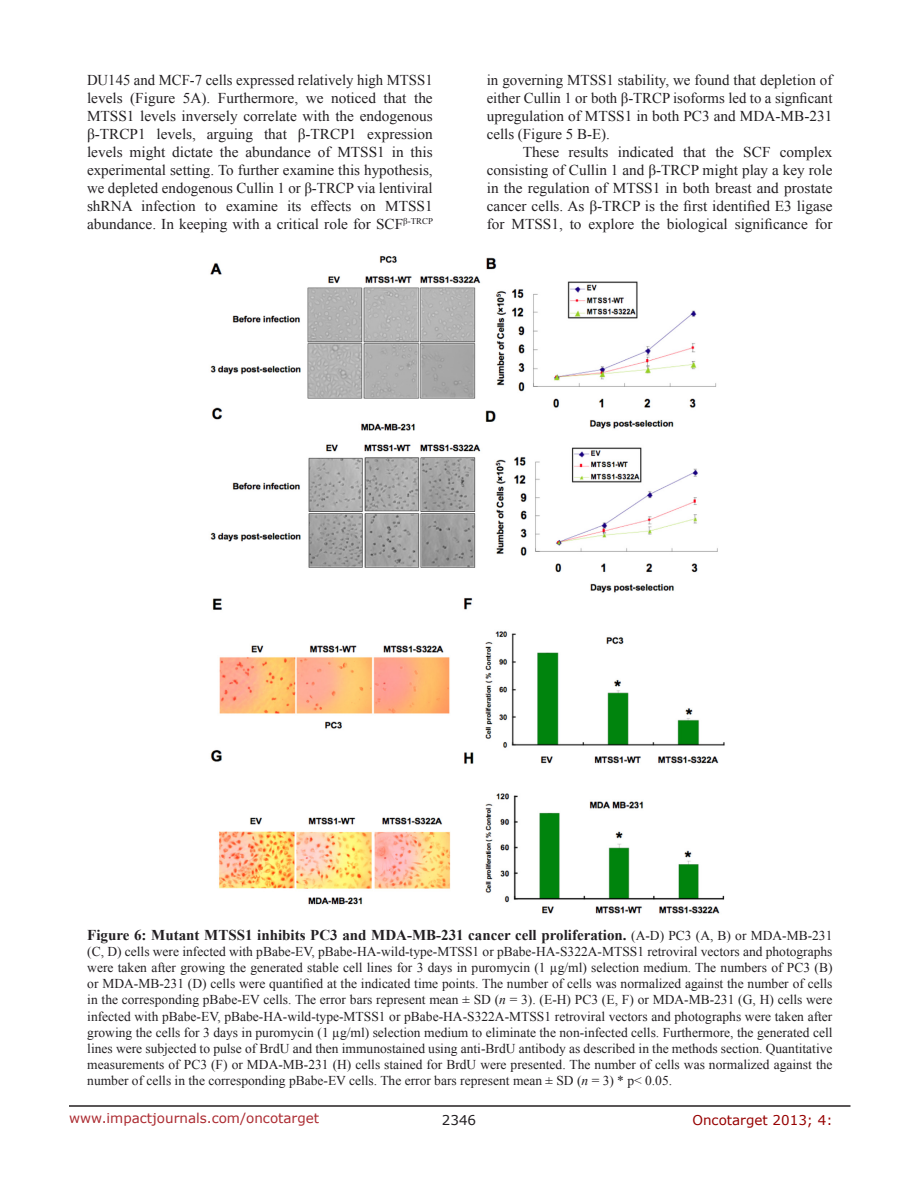
<style>
.page{position:relative;width:918px;height:1188px;background:#fff}
.page>*{position:absolute;margin:0;border:0;box-sizing:border-box;transform-origin:0 0}
.BodyText{font:15px/18px "Times New Roman";color:#221f22;text-align:justify}
.FigureText{font:700 15px "Times New Roman";color:#221f22}
.FigureText-2{font:13.5px/16.2px "Times New Roman";color:#221f22;text-align:justify}
.t1{font:13.5px "Verdana";color:#ac2b31}
.t2{font:13.5px "Verdana";color:#970000}
.t3{font:13.5px "Verdana";color:#221f22}
.s1{font-weight:400;font-size:13.5px}
.s2{font-style:italic}
</style>
<div class="page">
<hr style="left:69px;top:1105px;width:781px;height:2px;background:#231f20">
<img style="left:210px;top:256px;width:515px;height:658px">
<p class="BodyText" style="left:87px;top:71px;width:348px">DU145 and MCF-7 cells expressed relatively high MTSS1 levels (Figure 5A). Furthermore, we noticed that the MTSS1 levels inversely correlate with the endogenous β-TRCP1 levels, arguing that β-TRCP1 expression levels might dictate the abundance of MTSS1 in this experimental setting. To further examine this hypothesis, we depleted endogenous Cullin 1 or β-TRCP via lentiviral shRNA infection to examine its effects on MTSS1 abundance. In keeping with a critical role for SCF<sup>β-TRCP</sup></p>
<p class="BodyText" style="left:487px;top:71px;width:347px">in governing MTSS1 stability, we found that depletion of either Cullin 1 or both β-TRCP isoforms led to a signficant upregulation of MTSS1 in both PC3 and MDA-MB-231 cells (Figure 5 B-E).</p>
<p class="BodyText" style="left:487px;top:143px;width:347px;text-indent:36px">These results indicated that the SCF complex consisting of Cullin 1 and β-TRCP might play a key role in the regulation of MTSS1 in both breast and prostate cancer cells. As β-TRCP is the first identified E3 ligase for MTSS1, to explore the biological significance for</p>
<p class="FigureText" style="left:87px;top:924px;width:747px">Figure 6: Mutant MTSS1 inhibits PC3 and MDA-MB-231 cancer cell proliferation. <span class="s1">(A-D) PC3 (A, B) or MDA-MB-231</span></p>
<p class="FigureText-2" style="left:87px;top:943px;width:747px">(C, D) cells were infected with pBabe-EV, pBabe-HA-wild-type-MTSS1 or pBabe-HA-S322A-MTSS1 retroviral vectors and photographs were taken after growing the generated stable cell lines for 3 days in puromycin (1 µg/ml) selection medium. The numbers of PC3 (B) or MDA-MB-231 (D) cells were quantified at the indicated time points. The number of cells was normalized against the number of cells in the corresponding pBabe-EV cells. The error bars represent mean ± SD (<span class="s2">n</span> = 3). (E-H) PC3 (E, F) or MDA-MB-231 (G, H) cells were infected with pBabe-EV, pBabe-HA-wild-type-MTSS1 or pBabe-HA-S322A-MTSS1 retroviral vectors and photographs were taken after growing the cells for 3 days in puromycin (1 µg/ml) selection medium to eliminate the non-infected cells. Furthermore, the generated cell lines were subjected to pulse of BrdU and then immunostained using anti-BrdU antibody as described in the methods section. Quantitative measurements of PC3 (F) or MDA-MB-231 (H) cells stained for BrdU were presented. The number of cells was normalized against the number of cells in the corresponding pBabe-EV cells. The error bars represent mean ± SD (<span class="s2">n</span> = 3) * p&lt; 0.05.</p>
<p class="t1" style="left:69px;top:1109px;width:252px">www.impactjournals.com/oncotarget</p>
<p class="t3" style="left:442px;top:1111px;width:36px">2346</p>
<p class="t2" style="left:692px;top:1111px;width:142px">Oncotarget 2013; 4:</p>
</div>
